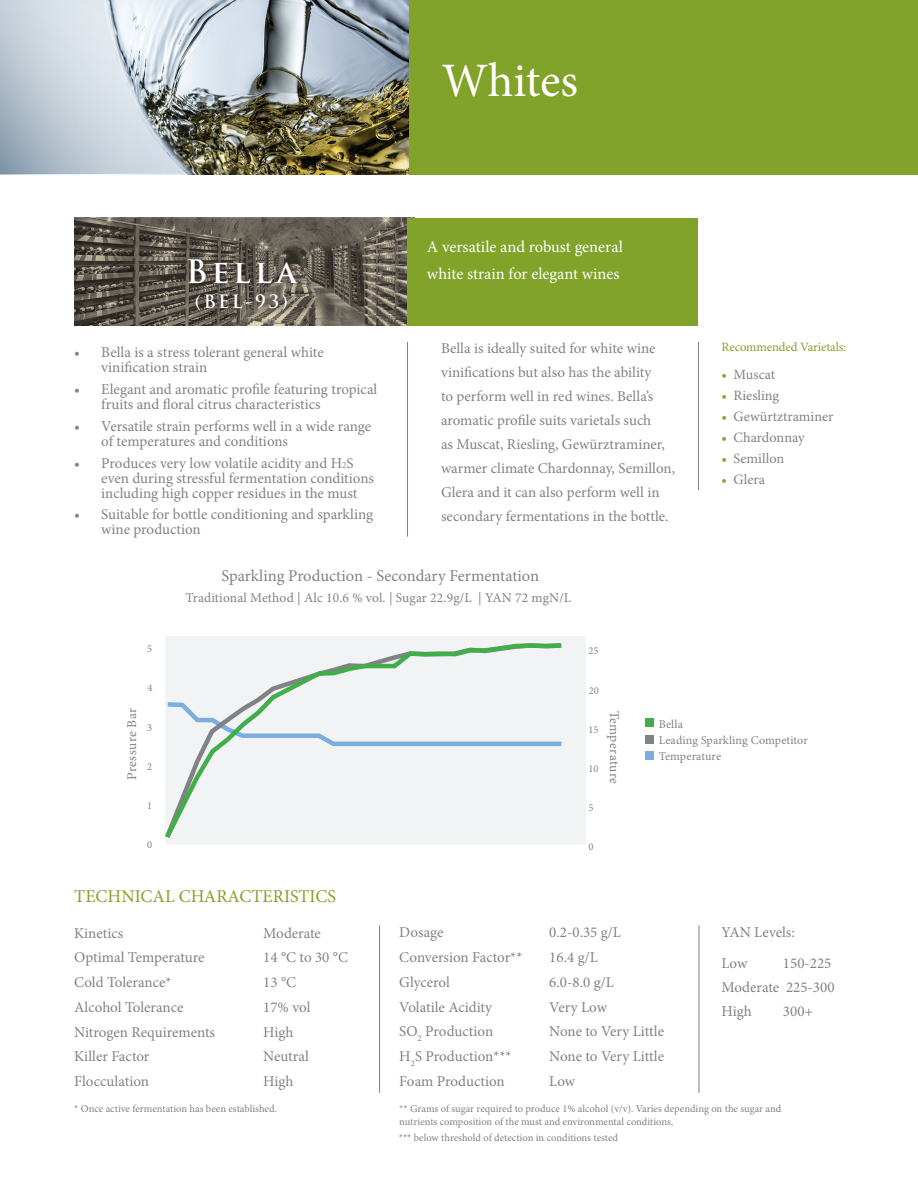
<style>
.page{position:relative;width:918px;height:1188px;background:#fff}
.page>*{position:absolute;margin:0;border:0;box-sizing:border-box;transform-origin:0 0}
.t1{font:48px "Minion Pro";letter-spacing:-.005em;color:#fff}
.t2{font:700 31.5px "Trajan Pro";letter-spacing:.12em;color:#fff}
.section_heads{font:18px "Minion Pro";color:#81a32a}
.t3{font:700 18px "Trajan Pro";color:#fff}
.rev-description{font:16.5px/27px "Minion Pro";letter-spacing:-.005em;color:#fff}
.t4{font:16.5px "Minion Pro";color:#808285}
.descriptions{font:15px/24px "Minion Pro";color:#808285}
.INFO_TABS-2{font:15px "Minion Pro";color:#808285}
.INFO_TABS{font:15px "Minion Pro";color:#808285}
.sidebar_list{font:15px "Minion Pro";color:#808285}
.sidebar_list-2{font:14.25px "Minion Pro";color:#808285}
.t5{font:13.5px "Minion Pro";letter-spacing:.01em;color:#808285}
.sidebar_list_head_gr{font:12.75px "Minion Pro";letter-spacing:-.01em;color:#81a32a}
.flow_chart{font:12px "Minion Pro";letter-spacing:.01em;color:#808285}
.small_print{font:10.5px/12.6px "Minion Pro";color:#808285}
.s1{font-size:9px}
.s2{color:#81a32a}
</style>
<div class="page">
<div style="left:165px;top:636px;width:420px;height:209px;background:#f2f3f4"></div>
<hr style="left:698px;top:342px;width:1px;height:148px;background:#808285">
<div style="left:408px;top:0;width:510px;height:175px;background:#81a32a"></div>
<svg style="left:74px;top:218px;width:333px;height:108px;background:#635c52"></svg>
<svg style="left:182px;top:252px;width:122px;height:64px;background:#5e584e"></svg>
<div style="left:408px;top:218px;width:290px;height:108px;background:#81a32a"></div>
<div style="left:645px;top:719px;width:9px;height:8px;background:#40ae49"></div>
<div style="left:645px;top:735px;width:9px;height:9px;background:#808285"></div>
<div style="left:645px;top:751px;width:9px;height:9px;background:#79aede"></div>
<hr style="left:379px;top:925px;width:1px;height:168px;background:#808285">
<hr style="left:699px;top:925px;width:1px;height:168px;background:#808285">
<svg style="left:165px;top:643px;width:397px;height:195px"></svg>
<img style="left:189px;top:0;width:219px;height:175px">
<svg style="left:0;top:0;width:189px;height:175px;background:#c2ccd4"></svg>
<hr style="left:407px;top:342px;width:1px;height:195px;background:#808285">
<p class="t1" style="left:442px;top:48px;width:138px">Whites</p>
<p class="t2" style="left:186px;top:252px;width:112px">Bella</p>
<p class="t3" style="left:195px;top:290px;width:95px">(BEL-93)</p>
<p class="descriptions" style="left:101px;top:345px;width:224px;line-height:15px;text-indent:-27px">• Bella is a stress tolerant general white vinification strain</p>
<p class="descriptions" style="left:101px;top:382px;width:278px;line-height:15px;text-indent:-27px">• Elegant and aromatic profile featuring tropical fruits and floral citrus characteristics</p>
<p class="descriptions" style="left:101px;top:419px;width:271px;line-height:15px;text-indent:-27px">• Versatile strain performs well in a wide range of temperatures and conditions</p>
<p class="descriptions" style="left:101px;top:455px;width:274px;line-height:15px;text-indent:-27px">• Produces very low volatile acidity and H<span class="s1">2</span>S even during stressful fermentation conditions including high copper residues in the must</p>
<p class="descriptions" style="left:101px;top:507px;width:273px;line-height:15px;text-indent:-27px">• Suitable for bottle conditioning and sparkling wine production</p>
<p class="rev-description" style="left:427px;top:233px;width:197px">A versatile and robust general white strain for elegant wines</p>
<p class="descriptions" style="left:441px;top:336px;width:236px">Bella is ideally suited for white wine vinifications but also has the ability<br>to perform well in red wines. Bella’s aromatic profile suits varietals such<br>as Muscat, Riesling, Gewürztraminer, warmer climate Chardonnay, Semillon, Glera and it can also perform well in secondary fermentations in the bottle.</p>
<p class="t4" style="left:222px;top:565px;width:319px">Sparkling Production - Secondary Fermentation</p>
<p class="small_print" style="left:147px;top:643px;width:7px">5</p>
<p class="small_print" style="left:147px;top:682px;width:7px">4</p>
<p class="t5" style="left:186px;top:589px;width:387px">Traditional Method | Alc 10.6 % vol. | Sugar 22.9g/L | YAN 72 mgN/L</p>
<p class="small_print" style="left:589px;top:645px;width:12px">25</p>
<p class="small_print" style="left:589px;top:684px;width:12px">20</p>
<p class="sidebar_list_head_gr" style="left:722px;top:339px;width:126px">Recommended Varietals:</p>
<p class="sidebar_list-2" style="left:722px;top:365px;width:55px"><span class="s2">•</span> Muscat</p>
<p class="sidebar_list-2" style="left:722px;top:386px;width:59px"><span class="s2">•</span> Riesling</p>
<p class="sidebar_list-2" style="left:722px;top:407px;width:113px"><span class="s2">•</span> Gewürtztraminer</p>
<p class="sidebar_list-2" style="left:722px;top:428px;width:85px"><span class="s2">•</span> Chardonnay</p>
<p class="sidebar_list-2" style="left:722px;top:449px;width:64px"><span class="s2">•</span> Semillon</p>
<p class="sidebar_list-2" style="left:722px;top:470px;width:45px"><span class="s2">•</span> Glera</p>
<p class="t5" style="left:123px;top:780px;width:73px;rotate:-90deg">Pressure Bar</p>
<p class="small_print" style="left:147px;top:721px;width:7px">3</p>
<p class="small_print" style="left:147px;top:760px;width:7px">2</p>
<p class="small_print" style="left:589px;top:723px;width:12px">15</p>
<p class="small_print" style="left:589px;top:762px;width:12px">10</p>
<p class="t5" style="left:624px;top:711px;width:74px;rotate:90deg">Temperature</p>
<p class="flow_chart" style="left:659px;top:716px;width:26px">Bella</p>
<p class="flow_chart" style="left:659px;top:732px;width:151px">Leading Sparkling Competitor</p>
<p class="flow_chart" style="left:659px;top:748px;width:64px">Temperature</p>
<p class="small_print" style="left:147px;top:799px;width:7px">1</p>
<p class="small_print" style="left:589px;top:802px;width:7px">5</p>
<p class="small_print" style="left:147px;top:839px;width:7px">0</p>
<p class="small_print" style="left:589px;top:841px;width:7px">0</p>
<p class="section_heads" style="left:74px;top:884px;width:263px">TECHNICAL CHARACTERISTICS</p>
<p class="INFO_TABS" style="left:74px;top:923px;width:51px">Kinetics</p>
<p class="INFO_TABS" style="left:263px;top:923px;width:59px">Moderate</p>
<p class="INFO_TABS" style="left:74px;top:947px;width:132px">Optimal Temperature</p>
<p class="INFO_TABS" style="left:263px;top:947px;width:86px">14 °C to 30 °C</p>
<p class="INFO_TABS" style="left:74px;top:972px;width:99px">Cold Tolerance*</p>
<p class="INFO_TABS" style="left:263px;top:972px;width:34px">13 °C</p>
<p class="INFO_TABS" style="left:74px;top:997px;width:111px">Alcohol Tolerance</p>
<p class="INFO_TABS" style="left:263px;top:997px;width:49px">17% vol</p>
<p class="INFO_TABS" style="left:74px;top:1022px;width:142px">Nitrogen Requirements</p>
<p class="INFO_TABS" style="left:263px;top:1022px;width:32px">High</p>
<p class="INFO_TABS" style="left:74px;top:1046px;width:77px">Killer Factor</p>
<p class="INFO_TABS" style="left:263px;top:1046px;width:47px">Neutral</p>
<p class="INFO_TABS" style="left:74px;top:1071px;width:76px">Flocculation</p>
<p class="INFO_TABS" style="left:263px;top:1071px;width:32px">High</p>
<p class="small_print" style="left:74px;top:1103px;width:204px">* Once active fermentation has been established.</p>
<p class="INFO_TABS-2" style="left:721px;top:923px;width:75px">YAN Levels:</p>
<p class="sidebar_list" style="left:721px;top:953px;width:27px">Low</p>
<p class="sidebar_list" style="left:783px;top:953px;width:50px">150-225</p>
<p class="sidebar_list" style="left:721px;top:977px;width:115px">Moderate 225-300</p>
<p class="sidebar_list" style="left:721px;top:1001px;width:32px">High</p>
<p class="sidebar_list" style="left:783px;top:1001px;width:32px">300+</p>
<p class="INFO_TABS-2" style="left:399px;top:923px;width:46px">Dosage</p>
<p class="INFO_TABS-2" style="left:549px;top:923px;width:73px">0.2-0.35 g/L</p>
<p class="INFO_TABS-2" style="left:399px;top:947px;width:125px">Conversion Factor**</p>
<p class="INFO_TABS-2" style="left:549px;top:947px;width:50px">16.4 g/L</p>
<p class="INFO_TABS-2" style="left:399px;top:972px;width:52px">Glycerol</p>
<p class="INFO_TABS-2" style="left:549px;top:972px;width:66px">6.0-8.0 g/L</p>
<p class="INFO_TABS-2" style="left:399px;top:997px;width:94px">Volatile Acidity</p>
<p class="INFO_TABS-2" style="left:549px;top:997px;width:59px">Very Low</p>
<p class="INFO_TABS-2" style="left:399px;top:1022px;width:95px">SO<sub>2</sub> Production</p>
<p class="INFO_TABS-2" style="left:549px;top:1022px;width:116px">None to Very Little</p>
<p class="INFO_TABS-2" style="left:399px;top:1046px;width:114px">H<sub>2</sub>S Production***</p>
<p class="INFO_TABS-2" style="left:549px;top:1046px;width:116px">None to Very Little</p>
<p class="INFO_TABS-2" style="left:399px;top:1071px;width:107px">Foam Production</p>
<p class="INFO_TABS-2" style="left:549px;top:1071px;width:27px">Low</p>
<p class="small_print" style="left:399px;top:1102px;width:383px">** Grams of sugar required to produce 1% alcohol (v/v). Varies depending on the sugar and nutrients composition of the must and environmental conditions.</p>
<p class="small_print" style="left:399px;top:1131px;width:221px">*** below threshold of detection in conditions tested</p>
</div>
